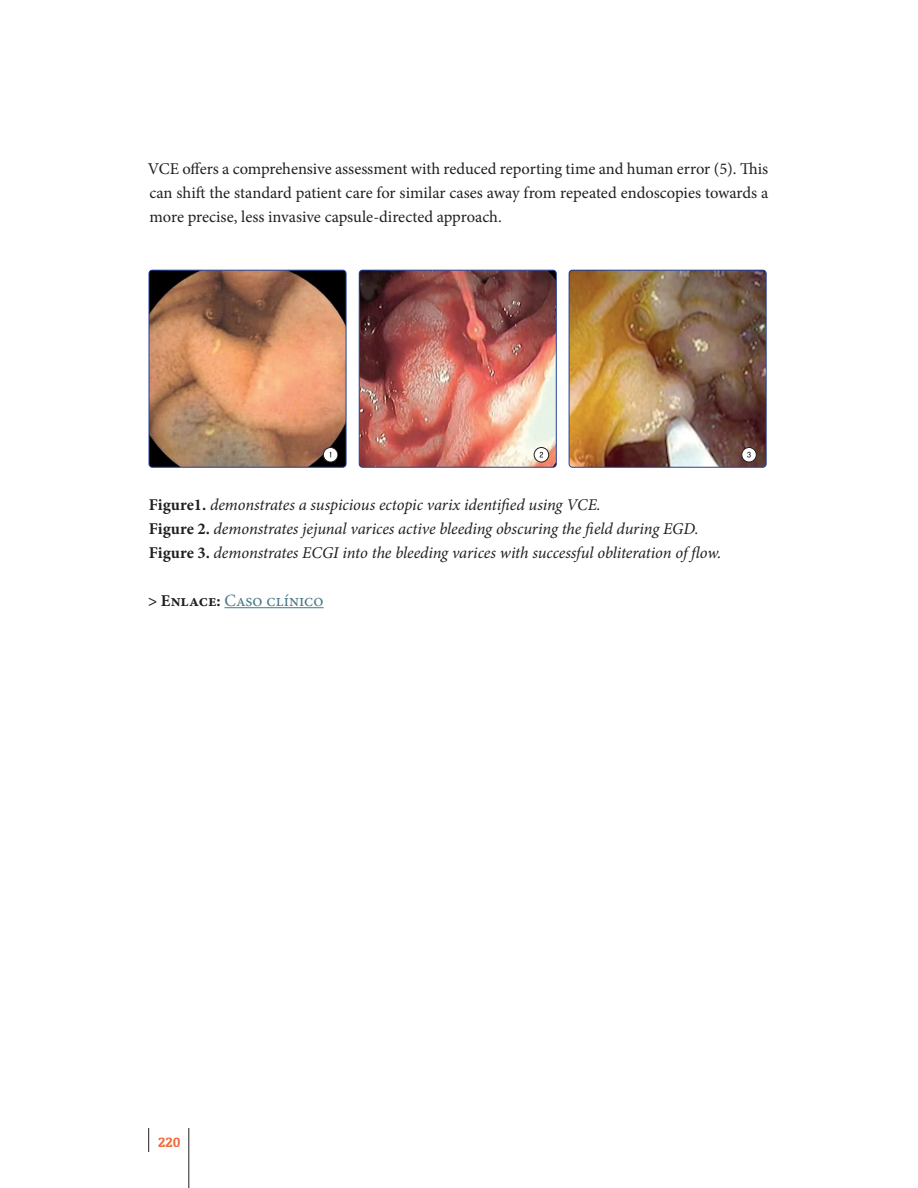
<style>
.page{position:relative;width:918px;height:1188px;background:#fff}
.page>*{position:absolute;margin:0;border:0;box-sizing:border-box;transform-origin:0 0}
.Texto_Interno{font:17.25px "Minion Pro";color:#467886}
.Texto_Interno-2{font:italic 16.5px "Minion Pro";letter-spacing:-.01em;color:#231f20}
.Texto_Interno-3{font:16.5px/24px "Minion Pro";color:#231f20;text-align:justify}
.t1{font:13.5px "Patua One";color:#f26b3d}
.s1{font-weight:700;font-style:normal}
.s2{font-weight:700;font-size:16.5px;color:#231f20}
</style>
<div class="page">
<svg style="left:148px;top:1128px;width:1px;height:24px"></svg>
<hr style="left:189px;top:1128px;width:1px;height:60px;background:#231f20">
<hr style="left:224px;top:607px;width:100px;height:1px;background:#467886">
<img style="left:149px;top:270px;width:197px;height:197px">
<div style="left:149px;top:270px;width:197px;height:197px;border:1px solid #223f99;border-radius:3px"></div>
<img style="left:359px;top:270px;width:197px;height:197px">
<div style="left:359px;top:270px;width:197px;height:197px;border:1px solid #223f99;border-radius:3px"></div>
<img style="left:569px;top:270px;width:197px;height:197px">
<div style="left:569px;top:270px;width:197px;height:197px;border:1px solid #223f99;border-radius:3px"></div>
<svg style="left:323px;top:448px;width:15px;height:14px"></svg>
<div style="left:323px;top:447px;width:15px;height:15px;border:1px solid #231f20;border-radius:50%"></div>
<svg style="left:534px;top:448px;width:15px;height:14px"></svg>
<div style="left:534px;top:447px;width:15px;height:15px;border:1px solid #231f20;border-radius:50%"></div>
<svg style="left:540px;top:452px;width:3px;height:5px"></svg>
<div style="left:742px;top:448px;width:14px;height:14px;background:#fff;border-radius:50%"></div>
<div style="left:741px;top:447px;width:16px;height:15px;border:1px solid #231f20;border-radius:50%"></div>
<svg style="left:747px;top:452px;width:4px;height:6px"></svg>
<p class="Texto_Interno-3" style="left:148px;top:157px;width:622px">VCE offers a comprehensive assessment with reduced reporting time and human error (5). This can shift the standard patient care for similar cases away from repeated endoscopies towards a more precise, less invasive capsule-directed approach.</p>
<p class="Texto_Interno-2" style="left:149px;top:493px;width:453px"><span class="s1">Figure1.</span> demonstrates a suspicious ectopic varix identified using VCE.</p>
<p class="Texto_Interno-2" style="left:149px;top:517px;width:551px"><span class="s1">Figure 2.</span> demonstrates jejunal varices active bleeding obscuring the field during EGD.</p>
<p class="Texto_Interno-2" style="left:149px;top:541px;width:574px"><span class="s1">Figure 3.</span> demonstrates ECGI into the bleeding varices with successful obliteration of flow.</p>
<p class="Texto_Interno" style="left:148px;top:589px;width:177px"><span class="s2">&gt; Enlace:</span> Caso clínico</p>
<p class="t1" style="left:158px;top:1133px;width:24px">220</p>
</div>
